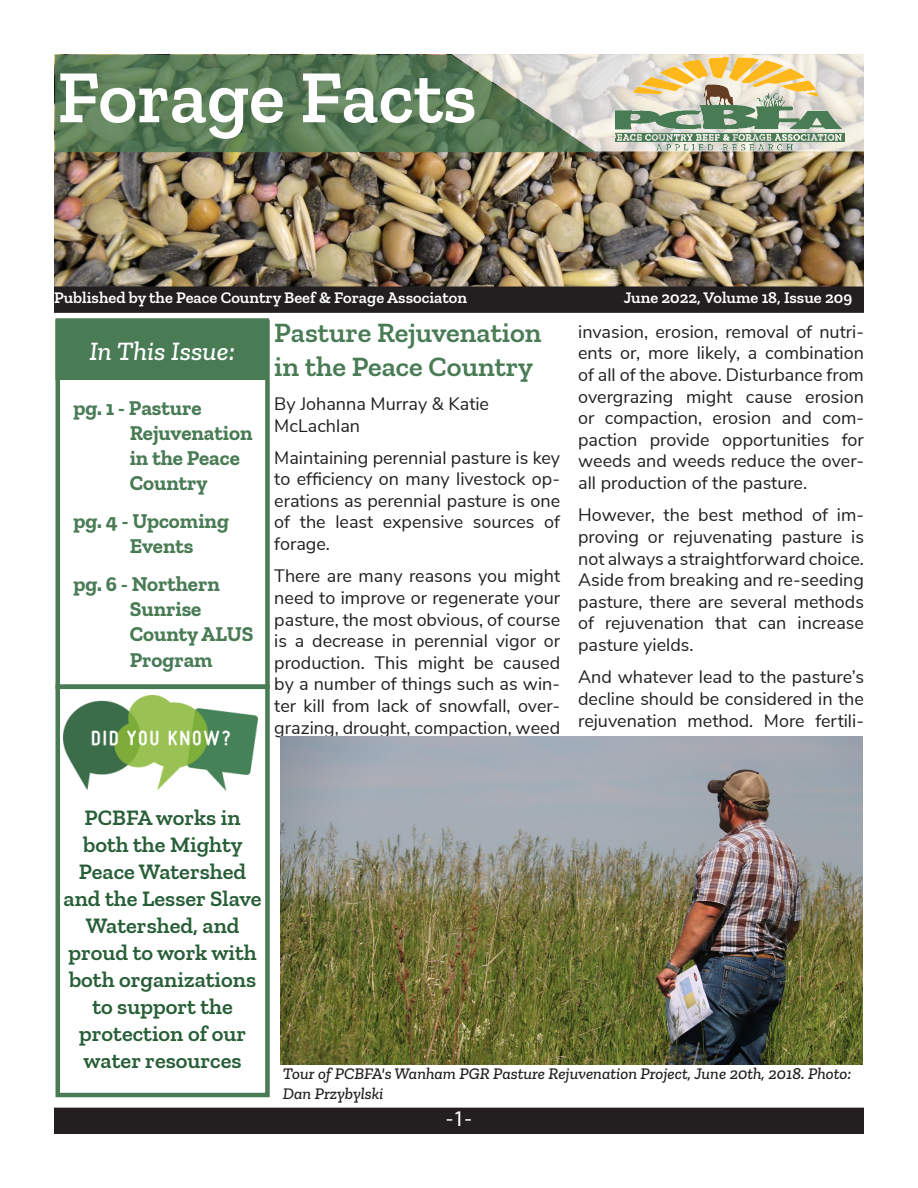
<style>
.page{position:relative;width:918px;height:1188px;background:#fff}
.page>*{position:absolute;margin:0;border:0;box-sizing:border-box;transform-origin:0 0}
.t1{font:600 75px "Zilla Slab";color:#fff}
.t2{font:600 28.5px/34.2px "Zilla Slab";color:#497b55}
.t3{font:italic 500 27px "Zilla Slab";color:#fff}
.t4{font:600 22.5px/27px "Zilla Slab";color:#275e37;text-align:center}
.t5{font:22.5px "Myriad Pro";color:#fff}
.t6{font:700 21px/25.2px "Zilla Slab";color:#497b55}
.t7{font:18px/21.6px "Nunito Sans";color:#231f20;text-align:justify}
.t8{font:italic 500 16.5px/19.8px "Zilla Slab";color:#231f20}
.t9{font:600 16.5px "Zilla Slab";color:#fff}
</style>
<div class="page">
<img style="left:54px;top:54px;width:810px;height:232px">
<svg style="left:55px;top:55px;width:541px;height:97px;background:#597c57"></svg>
<div style="left:55px;top:287px;width:808px;height:25px;background:#231f20"></div>
<div style="left:54px;top:286px;width:810px;height:27px;border:2px solid #231f20"></div>
<div style="left:55px;top:1108px;width:808px;height:25px;background:#231f20"></div>
<div style="left:54px;top:1108px;width:810px;height:26px;border:2px solid #231f20"></div>
<img style="left:64px;top:695px;width:194px;height:95px">
<div style="left:56px;top:685px;width:214px;height:412px;border:4px solid #497b55"></div>
<svg style="left:451px;top:54px;width:413px;height:97px;background:#a7b3a1"></svg>
<img style="left:616px;top:54px;width:238px;height:102px">
<div style="left:56px;top:320px;width:214px;height:369px;border:4px solid #497b55"></div>
<div style="left:56px;top:319px;width:212px;height:60px;background:#497b55"></div>
<div style="left:56px;top:318px;width:213px;height:62px;border:2px solid #497b55"></div>
<img style="left:281px;top:737px;width:581px;height:328px">
<p class="t1" style="left:57px;top:55px;width:421px">Forage Facts</p>
<p class="t9" style="left:54px;top:288px;width:415px">Published by the Peace Country Beef &amp; Forage Associaton</p>
<p class="t9" style="left:624px;top:288px;width:230px">June 2022, Volume 18, Issue 209</p>
<p class="t3" style="left:90px;top:336px;width:147px">In This Issue:</p>
<p class="t6" style="left:130px;top:395px;width:124px;text-indent:-56px">pg. 1 - Pasture<br>Rejuvenation in the Peace<br>Country</p>
<p class="t6" style="left:130px;top:508px;width:101px;text-indent:-56px">pg. 4 - Upcoming<br>Events</p>
<p class="t6" style="left:130px;top:571px;width:125px;text-indent:-56px">pg. 6 - Northern<br>Sunrise<br>County ALUS<br>Program</p>
<p class="t2" style="left:274px;top:316px;width:269px">Pasture Rejuvenation in the Peace Country</p>
<p class="t7" style="left:274px;top:392px;width:216px">By Johanna Murray &amp; Katie</p>
<p class="t7" style="left:274px;top:413px;width:87px">McLachlan</p>
<p class="t7" style="left:274px;top:445px;width:287px">Maintaining perennial pasture is key to efficiency on many livestock op&shy;erations as perennial pasture is one of the least expensive sources of forage.</p>
<p class="t7" style="left:274px;top:564px;width:287px">There are many reasons you might need to improve or regenerate your pasture, the most obvious, of course is a decrease in perennial vigor or production. This might be caused by a number of things such as win&shy;ter kill from lack of snowfall, over&shy;grazing, drought, compaction, weed</p>
<p class="t7" style="left:578px;top:320px;width:287px">invasion, erosion, removal of nutri&shy;ents or, more likely, a combination of all of the above. Disturbance from overgrazing might cause erosion or compaction, erosion and com&shy;paction provide opportunities for weeds and weeds reduce the over&shy;all production of the pasture.</p>
<p class="t7" style="left:578px;top:503px;width:287px">However, the best method of im&shy;proving or rejuvenating pasture is not always a straightforward choice.<br>Aside from breaking and re-seeding pasture, there are several methods of rejuvenation that can increase pasture yields.</p>
<p class="t7" style="left:578px;top:665px;width:287px">And whatever lead to the pasture’s decline should be considered in the rejuvenation method. More fertili-</p>
<p class="t4" style="left:64px;top:804px;width:200px">PCBFA works in both the Mighty<br>Peace Watershed and the Lesser Slave<br>Watershed, and proud to work with both organizations to support the</p>
<p class="t4" style="left:79px;top:1020px;width:169px;text-align:left">protection of our water resources</p>
<p class="t8" style="left:283px;top:1064px;width:570px">Tour of PCBFA's Wanham PGR Pasture Rejuvenation Project, June 20th, 2018. Photo:<br>Dan Przybylski</p>
<p class="t5" style="left:446px;top:1105px;width:27px">-1-</p>
</div>
